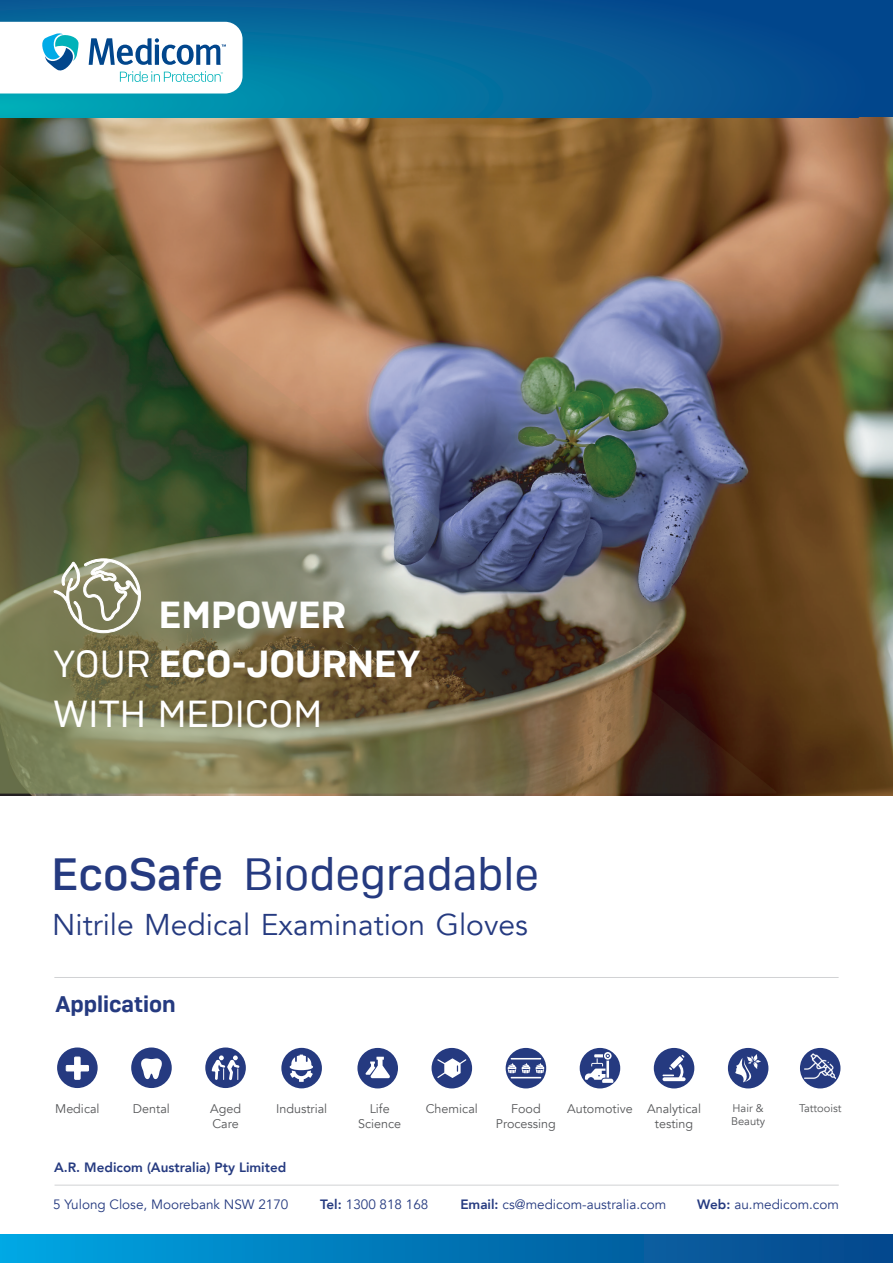
<style>
.page{position:relative;width:893px;height:1263px;background:#fff}
.page>*{position:absolute;margin:0;border:0;box-sizing:border-box;transform-origin:0 0}
.t1{font:45px "Camber";color:#253a80}
.t2{font:600 37.5px/49.5px "Camber";color:#fff}
.t3{font:30px "Avenir";color:#253a80}
.t4{font:600 22.5px "Camber";color:#253a80}
.t5{font:13.5px "Avenir";color:#253a80}
.t6{font:800 13.5px "Avenir";color:#253a80}
.t7{font:12.6px/15px "Avenir";color:#57585a}
.t8{font:11.1px/13.4px "Avenir";color:#57585a}
.s1{font-weight:400}
.s2{font-weight:500}
.s3{font-weight:800}
</style>
<div class="page">
<img style="left:0;top:117px;width:893px;height:678px">
<img style="left:0;top:158px;width:776px;height:635px">
<svg style="left:54px;top:559px;width:87px;height:74px"></svg>
<svg style="left:0;top:0;width:893px;height:117px;background:#055693"></svg>
<div style="left:0;top:1234px;width:893px;height:29px;background:linear-gradient(to right,#00a5e2,#064489)"></div>
<svg style="left:0;top:22px;width:490px;height:95px"></svg>
<hr style="left:55px;top:1185px;width:784px;height:1px;background:#d1d2d4">
<hr style="left:54px;top:977px;width:785px;height:1px;background:#d1d2d4">
<div style="left:205px;top:1047px;width:41px;height:41px;background:#253a80;border-radius:50%"></div>
<div style="left:432px;top:1048px;width:40px;height:40px;background:#253a80;border-radius:50%"></div>
<div style="left:654px;top:1048px;width:40px;height:40px;background:#253a80;border-radius:50%"></div>
<div style="left:281px;top:1048px;width:41px;height:40px;background:#253a80;border-radius:50%"></div>
<div style="left:357px;top:1048px;width:41px;height:40px;background:#253a80;border-radius:50%"></div>
<div style="left:580px;top:1048px;width:40px;height:40px;background:#253a80;border-radius:50%"></div>
<div style="left:131px;top:1047px;width:41px;height:41px;background:#253a80;border-radius:50%"></div>
<div style="left:57px;top:1047px;width:41px;height:41px;background:#253a80;border-radius:50%"></div>
<svg style="left:506px;top:1048px;width:40px;height:40px"></svg>
<div style="left:728px;top:1048px;width:40px;height:40px;background:#253a80;border-radius:50%"></div>
<svg style="left:735px;top:1054px;width:26px;height:29px"></svg>
<div style="left:800px;top:1048px;width:40px;height:40px;background:#253a80;border-radius:50%"></div>
<svg style="left:66px;top:1056px;width:23px;height:24px"></svg>
<svg style="left:290px;top:1054px;width:23px;height:28px"></svg>
<svg style="left:212px;top:1055px;width:28px;height:25px"></svg>
<svg style="left:365px;top:1057px;width:25px;height:21px"></svg>
<svg style="left:141px;top:1058px;width:21px;height:21px"></svg>
<svg style="left:437px;top:1058px;width:29px;height:20px"></svg>
<hr style="left:511px;top:1077px;width:30px;height:1px;background:#fff">
<hr style="left:511px;top:1058px;width:30px;height:1px;background:#fff">
<svg style="left:507px;top:1063px;width:37px;height:10px"></svg>
<svg style="left:585px;top:1052px;width:28px;height:31px"></svg>
<svg style="left:662px;top:1055px;width:24px;height:26px"></svg>
<img style="left:804px;top:1050px;width:32px;height:32px">
<h2 class="t2" style="left:53px;top:589px;width:369px;text-indent:106px">EMPOWER<br><span class="s1">YOUR</span> ECO-JOURNEY<br><span class="s1">WITH MEDICOM</span></h2>
<h1 class="t1" style="left:52px;top:847px;width:489px"><span class="s2">EcoSafe</span> Biodegradable</h1>
<h3 class="t3" style="left:52px;top:906px;width:477px">Nitrile Medical Examination Gloves</h3>
<h3 class="t4" style="left:55px;top:991px;width:122px">Application</h3>
<p class="t7" style="left:55px;top:1101px;width:46px">Medical</p>
<p class="t7" style="left:133px;top:1101px;width:38px">Dental</p>
<p class="t7" style="left:210px;top:1101px;width:32px">Aged<br>Care</p>
<p class="t7" style="left:276px;top:1101px;width:53px">Industrial</p>
<p class="t7" style="left:358px;top:1101px;width:45px;text-align:center">Life<br>Science</p>
<p class="t7" style="left:426px;top:1101px;width:54px">Chemical</p>
<p class="t7" style="left:655px;top:1101px;width:48px;text-indent:-88px">Automotive Analytical testing</p>
<p class="t7" style="left:496px;top:1101px;width:61px;text-align:center">Food<br>Processing</p>
<p class="t8" style="left:731px;top:1101px;width:36px">Hair &amp;<br>Beauty</p>
<p class="t8" style="left:799px;top:1101px;width:44px">Tattooist</p>
<p class="t6" style="left:54px;top:1155px;width:234px">A.R. Medicom (Australia) Pty Limited</p>
<p class="t5" style="left:53px;top:1196px;width:237px">5 Yulong Close, Moorebank NSW 2170</p>
<p class="t5" style="left:320px;top:1196px;width:110px"><span class="s3">Tel:</span> 1300 818 168</p>
<p class="t5" style="left:460px;top:1196px;width:207px"><span class="s3">Email:</span> cs@medicom-australia.com</p>
<p class="t5" style="left:697px;top:1196px;width:143px"><span class="s3">Web:</span> au.medicom.com</p>
</div>
